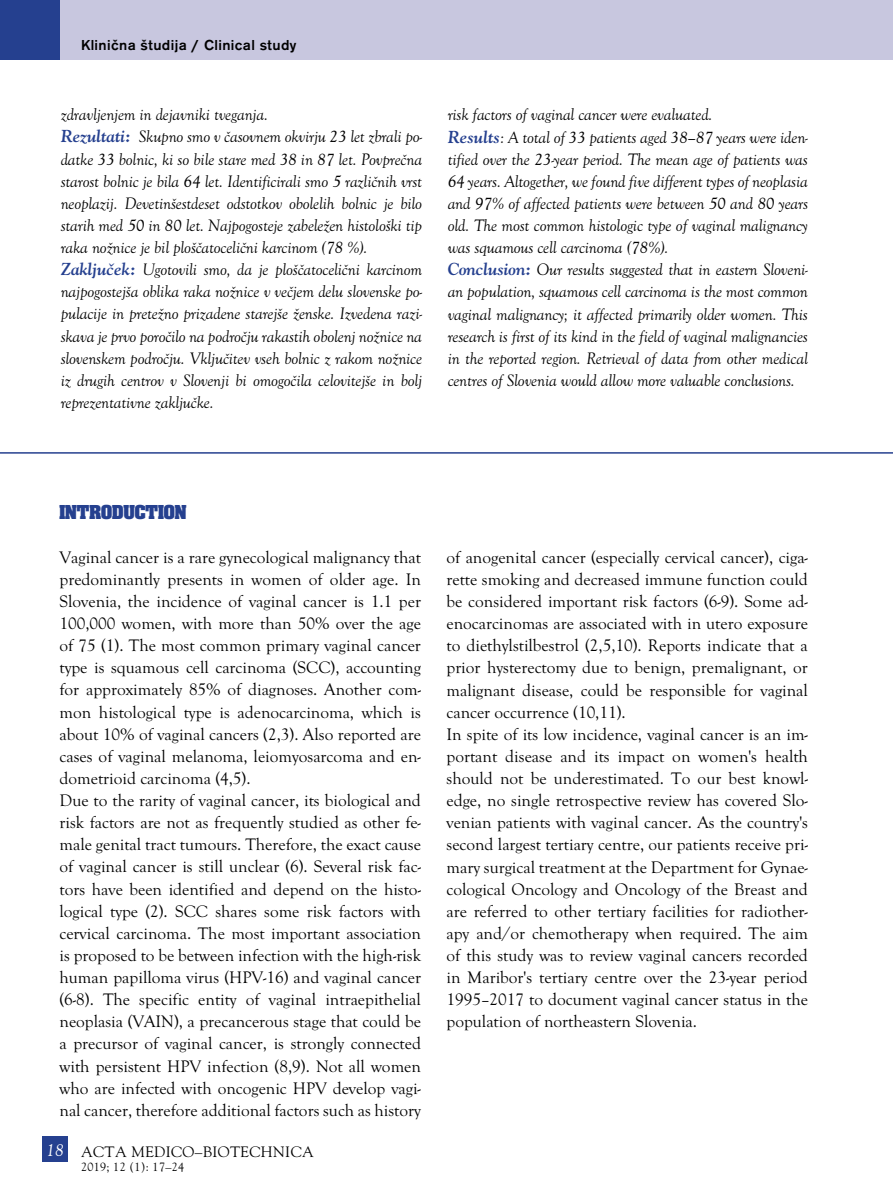
<style>
.page{position:relative;width:893px;height:1191px;background:#fff}
.page>*{position:absolute;margin:0;border:0;box-sizing:border-box;transform-origin:0 0}
.t1{font:700 21px "Aachen PCE";color:#25408f}
.t2{font:17.25px/22px "Goudy Old Sty TCE";color:#000}
.t3{font:italic 17.25px/22px "Goudy Old Sty TCE";letter-spacing:-.01em;color:#000}
.t4{font:500 15px "Accius TCE";letter-spacing:.025em;color:#000}
.t5{font:15px "MM Goudy";letter-spacing:.025em;color:#000}
.t6{font:12px "MM Goudy";letter-spacing:.025em;color:#000}
.s1{font-family:"MM Goudy";font-weight:700;color:#25408f}
.s2{font-family:"Goudy Old Sty TCE";font-style:italic;font-size:18px;color:#fff}
</style>
<div class="page">
<div style="left:60px;top:0;width:833px;height:60px;background:#c8c7df"></div>
<div style="left:0;top:0;width:60px;height:60px;background:#25408f"></div>
<div style="left:42px;top:1135px;width:26px;height:26px;background:#25408f"></div>
<hr style="left:0;top:452px;width:893px;height:1px;background:#25408f">
<p class="t4" style="left:81px;top:36px;width:217px">Klinična študija / Clinical study</p>
<p class="t3" style="left:61px;top:104px;width:363px">zdravljenjem in dejavniki tveganja.<br><span class="s1">Rezultati:</span> Skupno smo v časovnem okvirju 23 let zbrali po&shy;datke 33 bolnic, ki so bile stare med 38 in 87 let. Povprečna starost bolnic je bila 64 let. Identificirali smo 5 različnih vrst neoplazij. Devetinšestdeset odstotkov obolelih bolnic je bilo starih med 50 in 80 let. Najpogosteje zabeležen histološki tip raka nožnice je bil ploščatocelični karcinom (78 %).<br><span class="s1">Zaklju~ek:</span> Ugotovili smo, da je ploščatocelični karcinom najpogostejša oblika raka nožnice v večjem delu slovenske po&shy;pulacije in pretežno prizadene starejše ženske. Izvedena razi&shy;skava je prvo poročilo na področju rakastih obolenj nožnice na slovenskem področju. Vključitev vseh bolnic z rakom nožnice iz drugih centrov v Slovenji bi omogočila celovitejše in bolj reprezentativne zaključke.</p>
<p class="t3" style="left:448px;top:104px;width:362px">risk factors of vaginal cancer were evaluated.<br><span class="s1">Results</span>: A total of 33 patients aged 38–87 years were iden&shy;tified over the 23-year period. The mean age of patients was 64 years. Altogether, we found five different types of neoplasia and 97% of affected patients were between 50 and 80 years old. The most common histologic type of vaginal malignancy was squamous cell carcinoma (78%).<br><span class="s1">Conclusion:</span> Our results suggested that in eastern Sloveni&shy;an population, squamous cell carcinoma is the most common vaginal malignancy; it affected primarily older women. This research is first of its kind in the field of vaginal malignancies in the reported region. Retrieval of data from other medical centres of Slovenia would allow more valuable conclusions.</p>
<p class="t1" style="left:60px;top:501px;width:128px">INTRODUCTION</p>
<p class="t2" style="left:60px;top:546px;width:363px">Vaginal cancer is a rare gynecological malignancy that predominantly presents in women of older age. In Slovenia, the incidence of vaginal cancer is 1.1 per 100,000 women, with more than 50% over the age of 75 (1). The most common primary vaginal cancer type is squamous cell carcinoma (SCC), accounting for approximately 85% of diagnoses. Another com&shy;mon histological type is adenocarcinoma, which is about 10% of vaginal cancers (2,3). Also reported are cases of vaginal melanoma, leiomyosarcoma and en&shy;dometrioid carcinoma (4,5).<br>Due to the rarity of vaginal cancer, its biological and risk factors are not as frequently studied as other fe&shy;male genital tract tumours. Therefore, the exact cause of vaginal cancer is still unclear (6). Several risk fac&shy;tors have been identified and depend on the histo&shy;logical type (2). SCC shares some risk factors with cervical carcinoma. The most important association is proposed to be between infection with the high-risk human papilloma virus (HPV-16) and vaginal cancer (6-8). The specific entity of vaginal intraepithelial neoplasia (VAIN), a precancerous stage that could be a precursor of vaginal cancer, is strongly connected with persistent HPV infection (8,9). Not all women who are infected with oncogenic HPV develop vagi&shy;nal cancer, therefore additional factors such as history</p>
<p class="t2" style="left:446px;top:546px;width:363px">of anogenital cancer (especially cervical cancer), ciga&shy;rette smoking and decreased immune function could be considered important risk factors (6-9). Some ad&shy;enocarcinomas are associated with in utero exposure to diethylstilbestrol (2,5,10). Reports indicate that a prior hysterectomy due to benign, premalignant, or malignant disease, could be responsible for vaginal cancer occurrence (10,11).<br>In spite of its low incidence, vaginal cancer is an im&shy;portant disease and its impact on women's health should not be underestimated. To our best knowl&shy;edge, no single retrospective review has covered Slo&shy;venian patients with vaginal cancer. As the country's second largest tertiary centre, our patients receive pri&shy;mary surgical treatment at the Department for Gynae&shy;cological Oncology and Oncology of the Breast and are referred to other tertiary facilities for radiother&shy;apy and/or chemotherapy when required. The aim of this study was to review vaginal cancers recorded in Maribor's tertiary centre over the 23-year period 1995–2017 to document vaginal cancer status in the population of northeastern Slovenia.</p>
<p class="t5" style="left:46px;top:1142px;width:269px"><sup>18</sup><span class="s2">18</span> ACTA MEDICO–BIOTECHNICA</p>
<p class="t6" style="left:81px;top:1159px;width:105px">2019; 12 (1): 17–24</p>
</div>
